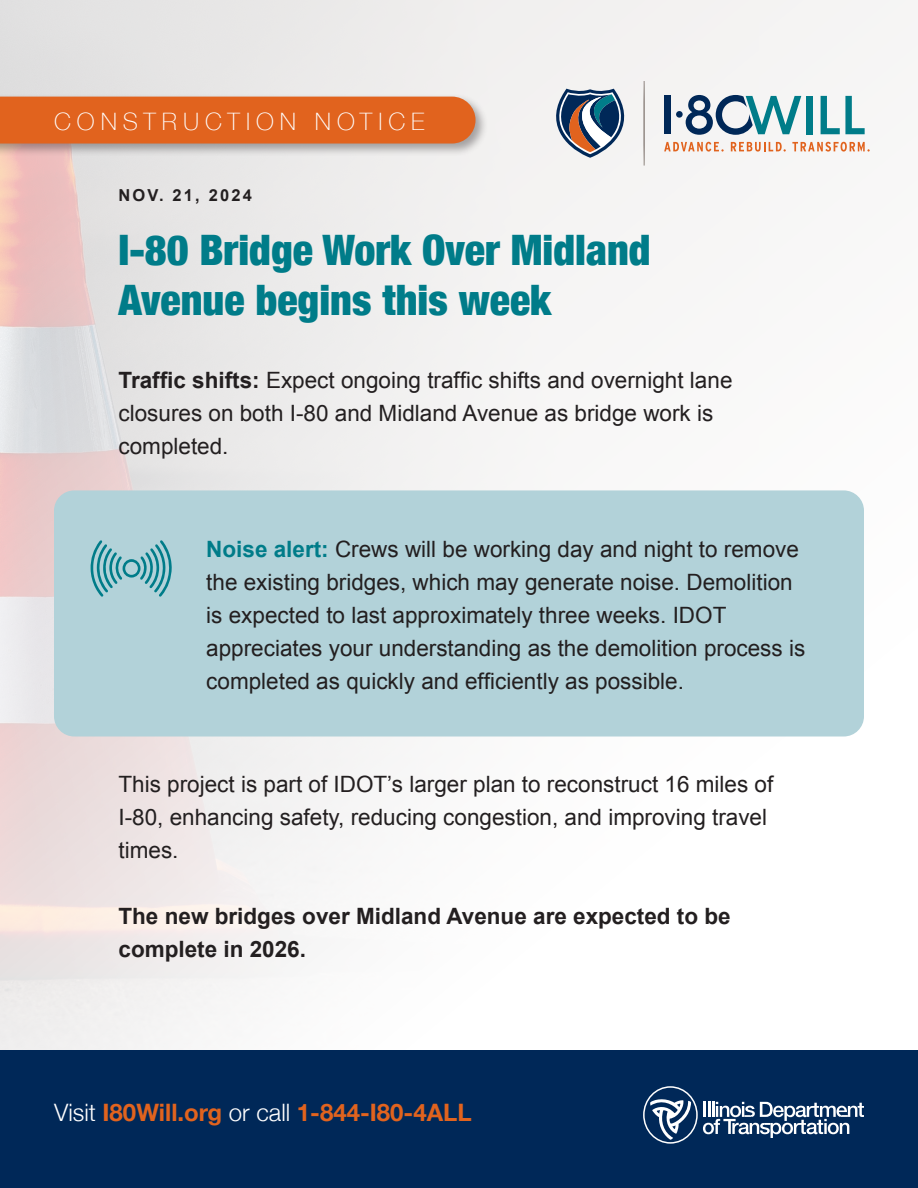
<style>
.page{position:relative;width:918px;height:1188px;background:#fff}
.page>*{position:absolute;margin:0;border:0;box-sizing:border-box;transform-origin:0 0}
.Body{font:900 condensed 42px/50.4px "Helvetica Neue";color:#007c89}
.t1{font:700 24px "Helvetica Neue";color:#e1631e}
.Body-2{font:100 24px "Helvetica Neue";letter-spacing:.25em;color:#fff}
.Body-3{font:22.5px/33px "Arial";color:#231f20}
.t2{font:700 22.5px/33px "Arial";color:#231f20}
.t3{font:700 16.5px "Arial";letter-spacing:.13em;color:#231f20}
.s1{font-weight:700}
.s2{font-weight:700;color:#007c89}
.s3{font-weight:300;color:#fff}
</style>
<div class="page">
<div style="left:0;top:0;width:918px;height:1050px;background:#fbfbfb"></div>
<img style="left:0;top:0;width:759px;height:1050px">
<div style="left:664px;top:96px;width:6px;height:38px;background:#002858"></div>
<div style="left:806px;top:96px;width:7px;height:38px;background:#007c89"></div>
<svg style="left:821px;top:96px;width:44px;height:38px"></svg>
<svg style="left:686px;top:95px;width:115px;height:40px"></svg>
<svg style="left:664px;top:142px;width:60px;height:10px"></svg>
<svg style="left:731px;top:142px;width:55px;height:10px"></svg>
<svg style="left:792px;top:142px;width:78px;height:10px"></svg>
<div style="left:676px;top:111px;width:7px;height:7px;background:#002858;border-radius:50%"></div>
<svg style="left:643px;top:81px;width:2px;height:85px"></svg>
<svg style="left:554px;top:89px;width:73px;height:69px"></svg>
<div style="left:0;top:1050px;width:918px;height:138px;background:#002858"></div>
<div style="left:643px;top:1086px;width:55px;height:58px;border:2px solid #fff;border-radius:50%"></div>
<svg style="left:650px;top:1097px;width:41px;height:43px"></svg>
<svg style="left:703px;top:1102px;width:161px;height:36px"></svg>
<div style="left:0;top:93px;width:488px;height:63px;background:#231f20;opacity:.38"></div>
<div style="left:0;top:97px;width:476px;height:47px;background:#e1631e"></div>
<div style="left:54px;top:490px;width:810px;height:246px;background:#b2d2d9;border-radius:20px"></div>
<svg style="left:90px;top:540px;width:82px;height:57px"></svg>
<p class="Body-2" style="left:54px;top:104px;width:372px">CONSTRUCTION NOTICE</p>
<p class="t3" style="left:118px;top:184px;width:135px">NOV. 21, 2024</p>
<p class="Body" style="left:118px;top:223px;width:534px">I-80 Bridge Work Over Midland<br>Avenue begins this week</p>
<p class="Body-3" style="left:118px;top:364px;width:616px"><span class="s1">Traffic shifts:</span> Expect ongoing traffic shifts and overnight lane closures on both I-80 and Midland Avenue as bridge work is completed.</p>
<p class="Body-3" style="left:206px;top:533px;width:601px"><span class="s2">Noise alert:</span> Crews will be working day and night to remove the existing bridges, which may generate noise. Demolition is expected to last approximately three weeks. IDOT appreciates your understanding as the demolition process is completed as quickly and efficiently as possible.</p>
<p class="Body-3" style="left:118px;top:768px;width:656px">This project is part of IDOT’s larger plan to reconstruct 16 miles of<br>I-80, enhancing safety, reducing congestion, and improving travel times.</p>
<p class="t2" style="left:118px;top:900px;width:614px">The new bridges over Midland Avenue are expected to be complete in 2026.</p>
<p class="t1" style="left:54px;top:1094px;width:419px"><span class="s3">Visit</span> I80Will.org <span class="s3">or call</span> 1-844-I80-4ALL</p>
</div>
